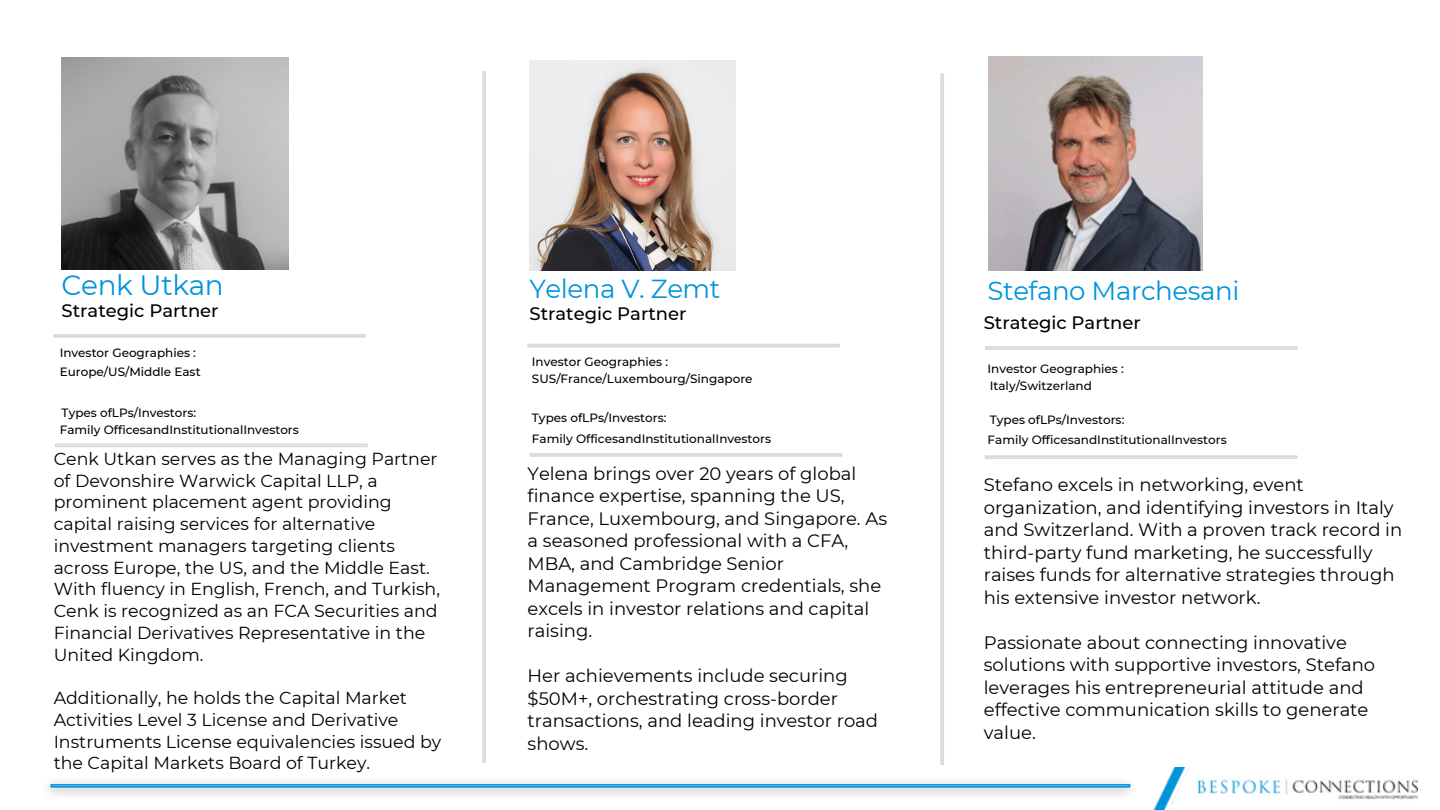
<style>
.page{position:relative;width:1440px;height:810px;background:#fff}
.page>*{position:absolute;margin:0;border:0;box-sizing:border-box;transform-origin:0 0}
.t1{font:28px "Montserrat";letter-spacing:-.015em;color:#0094d9}
.t2{font:26px "Montserrat";letter-spacing:-.015em;color:#0094d9}
.t3{font:18px/22.4px "Montserrat";color:#000}
.t4{font:500 18px "Montserrat";color:#000}
.t5{font:17.4px/21.8px "Montserrat";color:#000}
.t6{font:500 12px "Montserrat";color:#000}
</style>
<div class="page">
<div style="left:53px;top:334px;width:313px;height:4px;border:2px solid #d9d9d9"></div>
<div style="left:55px;top:444px;width:313px;height:3px;border:2px solid #d9d9d9"></div>
<div style="left:482px;top:71px;width:4px;height:692px;border:2px solid #d9d9d9"></div>
<div style="left:527px;top:344px;width:313px;height:3px;border:2px solid #d9d9d9"></div>
<div style="left:530px;top:453px;width:312px;height:4px;border:2px solid #d9d9d9"></div>
<div style="left:940px;top:73px;width:4px;height:692px;border:2px solid #d9d9d9"></div>
<div style="left:985px;top:346px;width:313px;height:4px;border:2px solid #d9d9d9"></div>
<div style="left:985px;top:455px;width:313px;height:4px;border:2px solid #d9d9d9"></div>
<div style="left:50px;top:784px;width:1081px;height:4px;border:2px solid #0094d9"></div>
<img style="left:1153px;top:768px;width:265px;height:42px">
<img style="left:530px;top:61px;width:205px;height:210px">
<img style="left:988px;top:56px;width:215px;height:215px">
<img style="left:62px;top:58px;width:226px;height:211px">
<h1 class="t1" style="left:62px;top:267px;width:164px">Cenk Utkan</h1>
<h1 class="t4" style="left:62px;top:300px;width:159px">Strategic Partner</h1>
<h1 class="t4" style="left:530px;top:303px;width:159px">Strategic Partner</h1>
<h2 class="t6" style="left:60px;top:345px;width:138px">Investor Geographies :</h2>
<p class="t2" style="left:530px;top:273px;width:192px">Yelena V. Zemt</p>
<h2 class="t6" style="left:532px;top:355px;width:138px">Investor Geographies :</h2>
<p class="t6" style="left:60px;top:365px;width:142px">Europe/US/Middle East</p>
<p class="t6" style="left:532px;top:372px;width:222px">SUS/France/Luxembourg/Singapore</p>
<h2 class="t6" style="left:62px;top:406px;width:136px">Types ofLPs/Investors:</h2>
<p class="t6" style="left:60px;top:423px;width:241px">Family OfficesandInstitutionalInvestors</p>
<p class="t5" style="left:54px;top:448px;width:388px">Cenk Utkan serves as the Managing Partner of Devonshire Warwick Capital LLP, a prominent placement agent providing capital raising services for alternative investment managers targeting clients across Europe, the US, and the Middle East.<br>With fluency in English, French, and Turkish, Cenk is recognized as an FCA Securities and Financial Derivatives Representative in the United Kingdom.</p>
<p class="t5" style="left:54px;top:687px;width:389px">Additionally, he holds the Capital Market Activities Level 3 License and Derivative Instruments License equivalencies issued by the Capital Markets Board of Turkey.</p>
<p class="t6" style="left:532px;top:410px;width:136px">Types ofLPs/Investors:</p>
<p class="t6" style="left:532px;top:431px;width:241px">Family OfficesandInstitutionalInvestors</p>
<p class="t3" style="left:528px;top:462px;width:361px">Yelena brings over 20 years of global finance expertise, spanning the US,<br>France, Luxembourg, and Singapore. As a seasoned professional with a CFA,<br>MBA, and Cambridge Senior<br>Management Program credentials, she excels in investor relations and capital raising.</p>
<p class="t3" style="left:528px;top:665px;width:352px">Her achievements include securing $50M+, orchestrating cross-border transactions, and leading investor road shows.</p>
<p class="t2" style="left:988px;top:275px;width:253px">Stefano Marchesani</p>
<p class="t4" style="left:984px;top:311px;width:159px">Strategic Partner</p>
<p class="t6" style="left:988px;top:361px;width:138px">Investor Geographies :</p>
<p class="t6" style="left:990px;top:379px;width:104px">Italy/Switzerland</p>
<p class="t6" style="left:990px;top:413px;width:136px">Types ofLPs/Investors:</p>
<p class="t6" style="left:988px;top:433px;width:241px">Family OfficesandInstitutionalInvestors</p>
<p class="t3" style="left:984px;top:474px;width:420px">Stefano excels in networking, event organization, and identifying investors in Italy and Switzerland. With a proven track record in third-party fund marketing, he successfully raises funds for alternative strategies through his extensive investor network.</p>
<p class="t3" style="left:984px;top:631px;width:393px">Passionate about connecting innovative solutions with supportive investors, Stefano leverages his entrepreneurial attitude and effective communication skills to generate value.</p>
</div>
